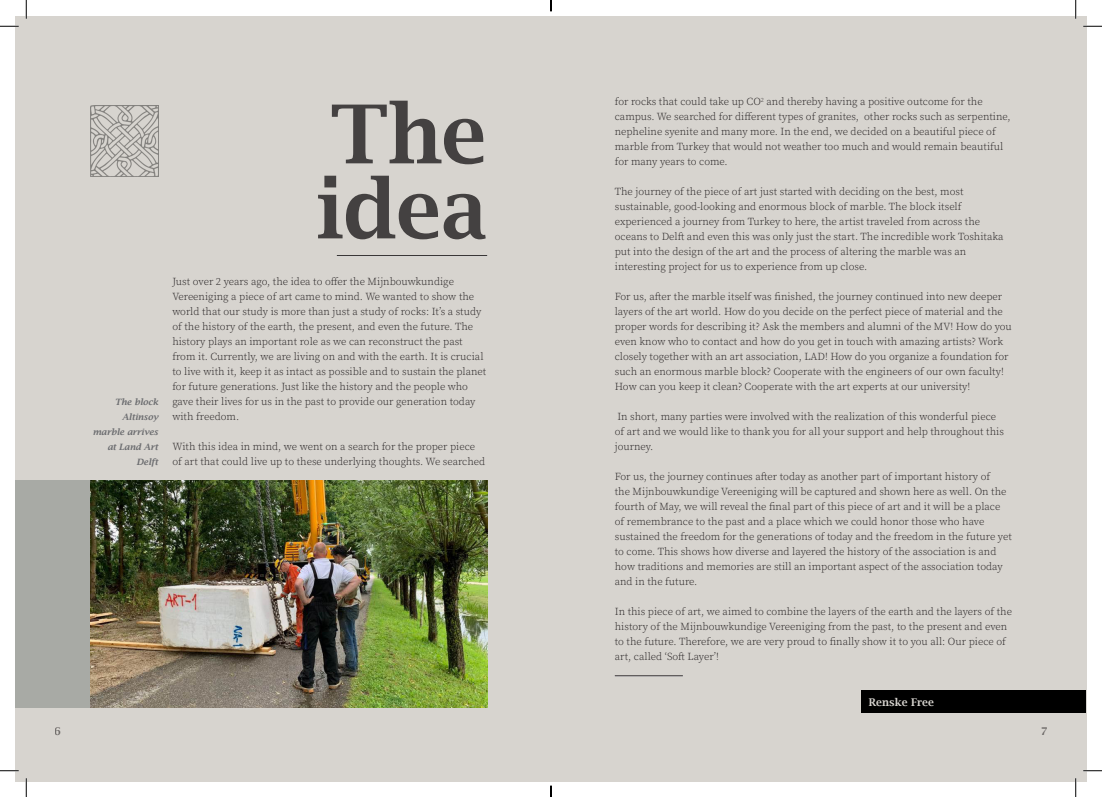
<style>
.page{position:relative;width:1102px;height:797px;background:#fff}
.page>*{position:absolute;margin:0;border:0;box-sizing:border-box;transform-origin:0 0}
.t1{font:600 81.25px/75px "Lucida Bright";color:#444141}
.Body{font:300 10.62px/15px "Source Serif Pro";color:#231f20}
.Author_name{font:600 10.62px "Lucida Bright";color:#d7d4cf}
.t2{font:600 10.62px "Lucida Bright";color:#231f20}
.t3{font:italic 600 8.75px/15px "Lucida Bright";color:#6c6d70;text-align:right}
</style>
<div class="page">
<div style="left:16px;top:16px;width:535px;height:765px;background:#d7d4cf"></div>
<div style="left:551px;top:16px;width:535px;height:765px;background:#d7d4cf"></div>
<img style="left:91px;top:105px;width:67px;height:71px">
<div style="left:16px;top:480px;width:471px;height:228px;background:#a8aaa5"></div>
<img style="left:90px;top:480px;width:397px;height:228px">
<div style="left:861px;top:690px;width:225px;height:22px;background:#000"></div>
<hr style="left:337px;top:255px;width:150px;height:1px;background:#231f20">
<hr style="left:614px;top:675px;width:68px;height:1px;background:#231f20">
<svg style="left:0;top:25px;width:19px;height:2px"></svg>
<svg style="left:1083px;top:25px;width:18px;height:2px"></svg>
<svg style="left:0;top:770px;width:19px;height:1px"></svg>
<svg style="left:1083px;top:770px;width:18px;height:1px"></svg>
<svg style="left:25px;top:0;width:2px;height:19px"></svg>
<svg style="left:25px;top:778px;width:2px;height:19px"></svg>
<svg style="left:1075px;top:0;width:1px;height:19px"></svg>
<svg style="left:1074px;top:778px;width:2px;height:19px"></svg>
<svg style="left:550px;top:785px;width:1px;height:12px"></svg>
<p class="t1" style="left:317px;top:96px;width:172px">The idea</p>
<p class="t3" style="left:93px;top:394px;width:67px">The block<br>Altinsoy marble arrives at Land Art<br>Delft</p>
<p class="Body" style="left:172px;top:274px;width:315px">Just over 2 years ago, the idea to offer the Mijnbouwkundige Vereeniging a piece of art came to mind. We wanted to show the world that our study is more than just a study of rocks: It’s a study of the history of the earth, the present, and even the future. The history plays an important role as we can reconstruct the past from it. Currently, we are living on and with the earth. It is crucial to live with it, keep it as intact as possible and to sustain the planet for future generations. Just like the history and the people who gave their lives for us in the past to provide our generation today with freedom.</p>
<p class="Body" style="left:172px;top:439px;width:314px">With this idea in mind, we went on a search for the proper piece of art that could live up to these underlying thoughts. We searched</p>
<p class="Body" style="left:614px;top:94px;width:397px">for rocks that could take up CO<sup>2</sup> and thereby having a positive outcome for the campus. We searched for different types of granites, other rocks such as serpentine, nepheline syenite and many more. In the end, we decided on a beautiful piece of marble from Turkey that would not weather too much and would remain beautiful for many years to come.</p>
<p class="Body" style="left:614px;top:184px;width:390px">The journey of the piece of art just started with deciding on the best, most sustainable, good-looking and enormous block of marble. The block itself experienced a journey from Turkey to here, the artist traveled from across the oceans to Delft and even this was only just the start. The incredible work Toshitaka put into the design of the art and the process of altering the marble was an interesting project for us to experience from up close.</p>
<p class="Body" style="left:614px;top:289px;width:398px">For us, after the marble itself was finished, the journey continued into new deeper layers of the art world. How do you decide on the perfect piece of material and the proper words for describing it? Ask the members and alumni of the MV! How do you even know who to contact and how do you get in touch with amazing artists? Work closely together with an art association, LAD! How do you organize a foundation for such an enormous marble block? Cooperate with the engineers of our own faculty!<br>How can you keep it clean? Cooperate with the art experts at our university!</p>
<p class="Body" style="left:614px;top:409px;width:390px">In short, many parties were involved with the realization of this wonderful piece of art and we would like to thank you for all your support and help throughout this journey.</p>
<p class="Body" style="left:614px;top:469px;width:398px">For us, the journey continues after today as another part of important history of<br>the Mijnbouwkundige Vereeniging will be captured and shown here as well. On the fourth of May, we will reveal the final part of this piece of art and it will be a place of remembrance to the past and a place which we could honor those who have sustained the freedom for the generations of today and the freedom in the future yet to come. This shows how diverse and layered the history of the association is and how traditions and memories are still an important aspect of the association today and in the future.</p>
<p class="Body" style="left:614px;top:604px;width:398px">In this piece of art, we aimed to combine the layers of the earth and the layers of the history of the Mijnbouwkundige Vereeniging from the past, to the present and even to the future. Therefore, we are very proud to finally show it to you all: Our piece of art, called ‘Soft Layer’!</p>
<p class="Author_name" style="left:868px;top:695px;width:67px">Renske Free</p>
<p class="t2" style="left:55px;top:725px;width:8px">6</p>
<p class="t2" style="left:1040px;top:725px;width:8px">7</p>
</div>
